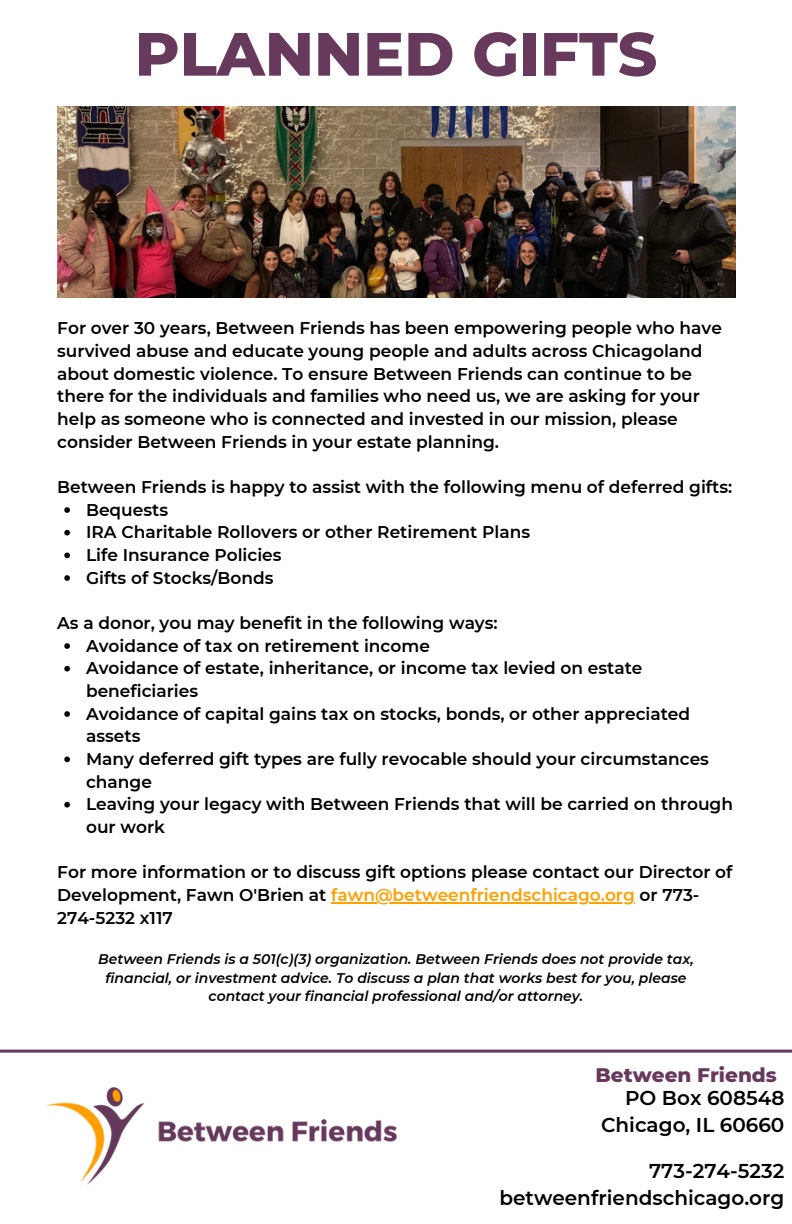
<style>
.page{position:relative;width:792px;height:1224px;background:#fff}
.page>*{position:absolute;margin:0;border:0;box-sizing:border-box;transform-origin:0 0}
.t1{font:800 61px "Montserrat";color:#67395d}
.t2{font:600 20px/27px "Montserrat";color:#000;text-align:right}
.t3{font:800 20px "Montserrat";color:#67395d}
.t4{font:600 17px/22.6px "Montserrat";color:#000}
.t5{font:italic 600 14px/18.6px "Montserrat";color:#000;text-align:center}
.s1{color:#ff9f00}
</style>
<div class="page">
<img style="left:46px;top:1087px;width:350px;height:98px">
<hr style="left:0;top:1050px;width:792px;height:3px;background:#67395d">
<img style="left:57px;top:107px;width:678px;height:190px">
<svg style="left:64px;top:507px;width:6px;height:6px"></svg>
<svg style="left:64px;top:530px;width:6px;height:6px"></svg>
<svg style="left:64px;top:553px;width:6px;height:5px"></svg>
<svg style="left:64px;top:575px;width:6px;height:6px"></svg>
<svg style="left:64px;top:643px;width:6px;height:6px"></svg>
<svg style="left:64px;top:666px;width:6px;height:6px"></svg>
<svg style="left:64px;top:711px;width:6px;height:6px"></svg>
<svg style="left:64px;top:757px;width:6px;height:5px"></svg>
<svg style="left:64px;top:802px;width:6px;height:6px"></svg>
<hr style="left:331px;top:902px;width:304px;height:2px;background:#ff9f00">
<h1 class="t1" style="left:135px;top:17px;width:524px">PLANNED GIFTS</h1>
<p class="t4" style="left:57px;top:317px;width:666px">For over 30 years, Between Friends has been empowering people who have survived abuse and educate young people and adults across Chicagoland about domestic violence. To ensure Between Friends can continue to be there for the individuals and families who need us, we are asking for your help as someone who is connected and invested in our mission, please consider Between Friends in your estate planning.</p>
<p class="t4" style="left:57px;top:476px;width:677px">Between Friends is happy to assist with the following menu of deferred gifts:</p>
<p class="t4" style="left:86px;top:498px;width:446px">Bequests<br>IRA Charitable Rollovers or other Retirement Plans<br>Life Insurance Policies<br>Gifts of Stocks/Bonds</p>
<p class="t4" style="left:57px;top:612px;width:442px">As a donor, you may benefit in the following ways:</p>
<p class="t4" style="left:86px;top:634px;width:648px">Avoidance of tax on retirement income<br>Avoidance of estate, inheritance, or income tax levied on estate beneficiaries<br>Avoidance of capital gains tax on stocks, bonds, or other appreciated assets<br>Many deferred gift types are fully revocable should your circumstances change<br>Leaving your legacy with Between Friends that will be carried on through our work</p>
<p class="t4" style="left:57px;top:861px;width:677px">For more information or to discuss gift options please contact our Director of<br>Development, Fawn O'Brien at <span class="s1">fawn@betweenfriendschicago.org</span> or 773-<br>274-5232 x117</p>
<p class="t5" style="left:98px;top:950px;width:597px">Between Friends is a 501(c)(3) organization. Between Friends does not provide tax, financial, or investment advice. To discuss a plan that works best for you, please contact your financial professional and/or attorney.</p>
<p class="t3" style="left:596px;top:1063px;width:183px">Between Friends</p>
<p class="t2" style="left:601px;top:1084px;width:185px">PO Box 608548<br>Chicago, IL 60660</p>
<p class="t2" style="left:499px;top:1157px;width:286px">773-274-5232 betweenfriendschicago.org</p>
</div>
